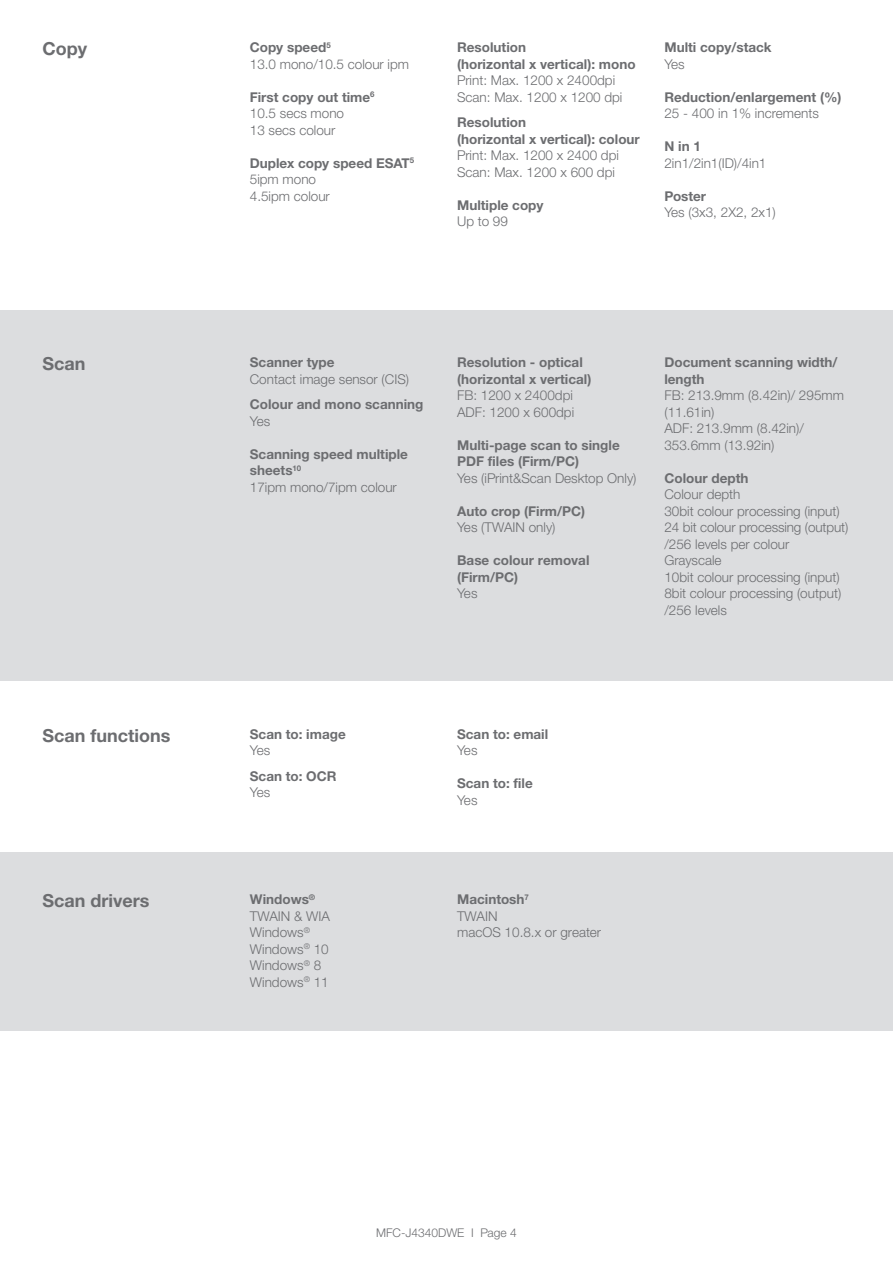
<style>
.page{position:relative;width:893px;height:1263px;background:#fff}
.page>*{position:absolute;margin:0;border:0;box-sizing:border-box;transform-origin:0 0}
.t1{font:700 18px "Helvetica Neue LTW1 G";color:#6c6d70}
.t2{font:300 13.5px/16.5px "Helvetica Neue LTW1 G";color:#6c6d70}
.t3{font:700 13.5px/16.5px "Helvetica Neue LTW1 G";color:#6c6d70}
.t4{font:300 12px "Helvetica Neue LTW1 G";color:#6c6d70}
.s1{font-weight:700}
.s2{font-weight:300}
</style>
<div class="page">
<div style="left:0;top:852px;width:893px;height:178px;background:#dcdddf"></div>
<div style="left:0;top:310px;width:893px;height:371px;background:#dcdddf"></div>
<h1 class="t1" style="left:43px;top:38px;width:46px">Copy</h1>
<p class="t2" style="left:250px;top:39px;width:161px"><span class="s1">Copy speed</span><sup>5<br></sup>13.0 mono/10.5 colour ipm</p>
<p class="t2" style="left:250px;top:89px;width:126px"><span class="s1">First copy out time</span><sup>6<br></sup>10.5 secs mono<br>13 secs colour</p>
<p class="t2" style="left:250px;top:155px;width:166px"><span class="s1">Duplex copy speed ESAT</span><sup>5<br></sup>5ipm mono<br>4.5ipm colour</p>
<p class="t3" style="left:457px;top:39px;width:180px">Resolution<br>(horizontal x vertical): mono</p>
<p class="t2" style="left:457px;top:72px;width:167px">Print: Max. 1200 x 2400dpi<br>Scan: Max. 1200 x 1200 dpi</p>
<p class="t3" style="left:457px;top:114px;width:184px">Resolution<br>(horizontal x vertical): colour</p>
<p class="t2" style="left:457px;top:147px;width:163px">Print: Max. 1200 x 2400 dpi<br>Scan: Max. 1200 x 600 dpi</p>
<p class="t3" style="left:457px;top:196px;width:88px">Multiple copy</p>
<p class="t2" style="left:457px;top:213px;width:52px">Up to 99</p>
<p class="t3" style="left:664px;top:39px;width:109px">Multi copy/stack</p>
<p class="t2" style="left:664px;top:56px;width:22px">Yes</p>
<p class="t3" style="left:664px;top:89px;width:179px">Reduction/enlargement (%)</p>
<p class="t2" style="left:664px;top:105px;width:156px">25 - 400 in 1% increments</p>
<p class="t3" style="left:664px;top:138px;width:38px">N in 1</p>
<p class="t2" style="left:664px;top:155px;width:104px">2in1/2in1(ID)/4in1</p>
<p class="t3" style="left:664px;top:187px;width:43px">Poster</p>
<p class="t2" style="left:664px;top:204px;width:113px">Yes (3x3, 2X2, 2x1)</p>
<h1 class="t1" style="left:43px;top:353px;width:45px">Scan</h1>
<p class="t3" style="left:250px;top:354px;width:86px">Scanner type</p>
<p class="t2" style="left:250px;top:371px;width:161px">Contact image sensor (CIS)</p>
<p class="t3" style="left:250px;top:396px;width:175px">Colour and mono scanning</p>
<p class="t2" style="left:250px;top:413px;width:22px">Yes</p>
<p class="t3" style="left:250px;top:446px;width:160px">Scanning speed multiple sheets<sup>10<br></sup><span class="s2">17ipm mono/7ipm colour</span></p>
<p class="t3" style="left:457px;top:354px;width:136px">Resolution - optical (horizontal x vertical)</p>
<p class="t2" style="left:457px;top:387px;width:119px">FB: 1200 x 2400dpi<br>ADF: 1200 x 600dpi</p>
<p class="t3" style="left:457px;top:437px;width:164px">Multi-page scan to single<br>PDF files (Firm/PC)</p>
<p class="t2" style="left:457px;top:470px;width:181px">Yes (iPrint&amp;Scan Desktop Only)</p>
<p class="t3" style="left:457px;top:502px;width:130px">Auto crop (Firm/PC)</p>
<p class="t2" style="left:457px;top:519px;width:100px">Yes (TWAIN only)</p>
<p class="t3" style="left:457px;top:552px;width:134px">Base colour removal (Firm/PC)</p>
<p class="t2" style="left:457px;top:585px;width:22px">Yes</p>
<p class="t3" style="left:664px;top:354px;width:175px">Document scanning width/ length</p>
<p class="t2" style="left:664px;top:387px;width:181px">FB: 213.9mm (8.42in)/ 295mm (11.61in)<br>ADF: 213.9mm (8.42in)/<br>353.6mm (13.92in)</p>
<p class="t3" style="left:664px;top:469px;width:85px">Colour depth</p>
<p class="t2" style="left:664px;top:486px;width:185px">Colour depth<br>30bit colour processing (input)<br>24 bit colour processing (output) /256 levels per colour<br>Grayscale<br>10bit colour processing (input)<br>8bit colour processing (output) /256 levels</p>
<h1 class="t1" style="left:43px;top:725px;width:130px">Scan functions</h1>
<p class="t3" style="left:250px;top:726px;width:97px">Scan to: image</p>
<p class="t2" style="left:250px;top:742px;width:22px">Yes</p>
<p class="t3" style="left:250px;top:768px;width:88px">Scan to: OCR</p>
<p class="t2" style="left:250px;top:784px;width:22px">Yes</p>
<p class="t3" style="left:457px;top:726px;width:93px">Scan to: email</p>
<p class="t2" style="left:457px;top:742px;width:22px">Yes</p>
<p class="t3" style="left:457px;top:775px;width:77px">Scan to: file</p>
<p class="t2" style="left:457px;top:792px;width:22px">Yes</p>
<h1 class="t1" style="left:43px;top:890px;width:109px">Scan drivers</h1>
<p class="t2" style="left:250px;top:891px;width:82px"><span class="s1">Windows</span><sup>®<br></sup>TWAIN &amp; WIA<br>Windows<sup>®<br></sup>Windows<sup>®</sup> 10<br>Windows<sup>®</sup> 8<br>Windows<sup>®</sup> 11</p>
<p class="t2" style="left:457px;top:891px;width:145px"><span class="s1">Macintosh</span><sup>7<br></sup>TWAIN<br>macOS 10.8.x or greater</p>
<p class="t4" style="left:376px;top:1226px;width:142px">MFC-J4340DWE I Page 4</p>
</div>
